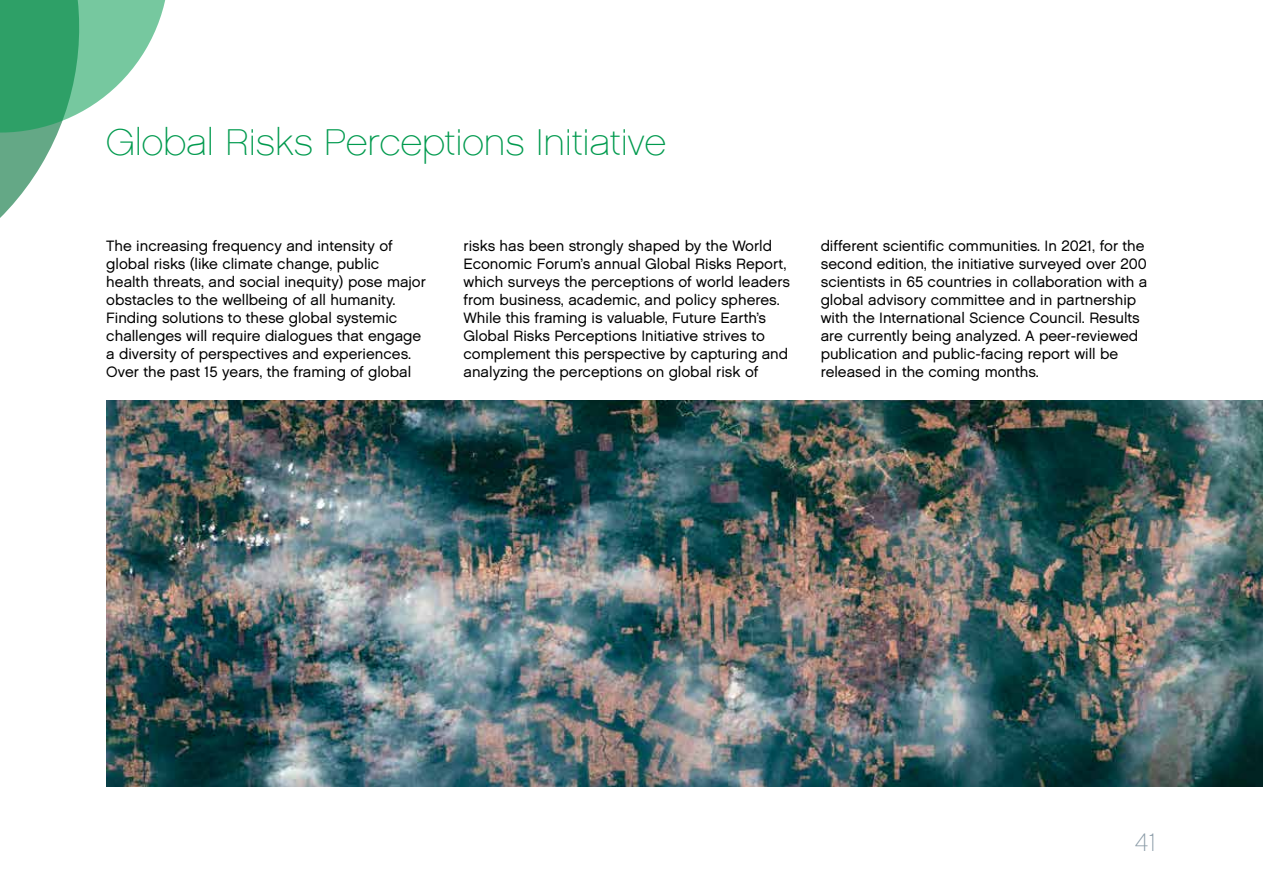
<style>
.page{position:relative;width:1263px;height:893px;background:#fff}
.page>*{position:absolute;margin:0;border:0;box-sizing:border-box;transform-origin:0 0}
.t1{font:37.5px "Chalet Paris Nineteen Sixty";color:#009a4e}
.t2{font:25.5px "Chalet Paris Nineteen Sixty";color:#8a9ba7}
.t3{font:15px/18px "Chalet London Nineteen Sixty";color:#000}
</style>
<div class="page">
<img style="left:106px;top:401px;width:1157px;height:386px">
<svg style="left:0;top:0;width:166px;height:218px"></svg>
<h1 class="t1" style="left:106px;top:121px;width:561px">Global Risks Perceptions Initiative</h1>
<p class="t3" style="left:106px;top:237px;width:321px">The increasing frequency and intensity of global risks (like climate change, public<br>health threats, and social inequity) pose major obstacles to the wellbeing of all humanity.<br>Finding solutions to these global systemic challenges will require dialogues that engage a diversity of perspectives and experiences.<br>Over the past 15 years, the framing of global</p>
<p class="t3" style="left:463px;top:237px;width:328px">risks has been strongly shaped by the World Economic Forum’s annual Global Risks Report, which surveys the perceptions of world leaders from business, academic, and policy spheres.<br>While this framing is valuable, Future Earth’s Global Risks Perceptions Initiative strives to complement this perspective by capturing and analyzing the perceptions on global risk of</p>
<p class="t3" style="left:821px;top:237px;width:328px">different scientific communities. In 2021, for the second edition, the initiative surveyed over 200 scientists in 65 countries in collaboration with a global advisory committee and in partnership with the International Science Council. Results are currently being analyzed. A peer-reviewed publication and public-facing report will be released in the coming months.</p>
<h2 class="t2" style="left:1135px;top:827px;width:23px">41</h2>
</div>
